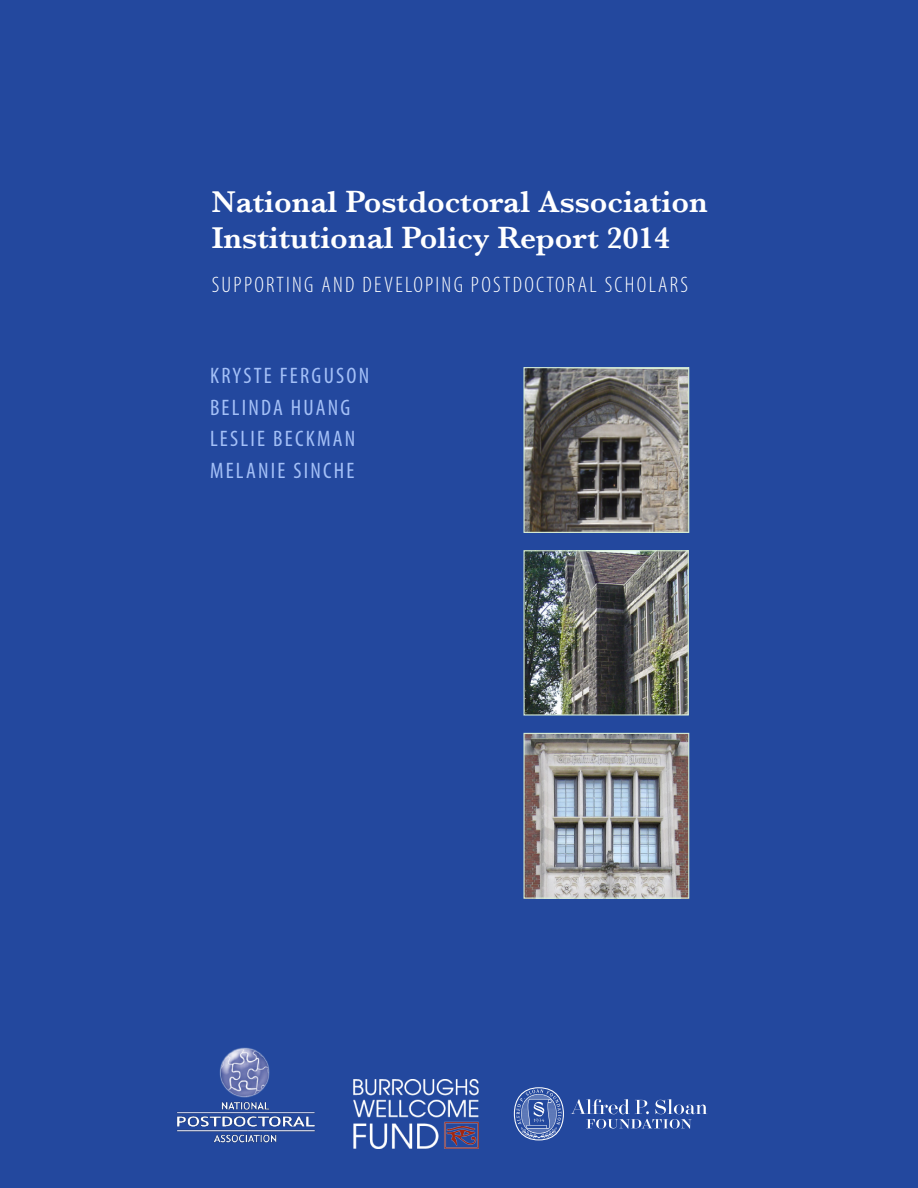
<style>
.page{position:relative;width:918px;height:1188px;background:#23489e}
.page>*{position:absolute;margin:0;border:0;box-sizing:border-box;transform-origin:0 0}
.t1{font:600 31.5px/36px "Baskerville";color:#fff}
.t2{font:condensed 22.5px/31.5px "Myriad Pro";letter-spacing:.1em;color:#a4c0f7}
.t3{font:300 condensed 22.5px "Myriad Pro";letter-spacing:.1em;color:#fff}
</style>
<div class="page">
<img style="left:354px;top:1079px;width:124px;height:69px">
<img style="left:176px;top:1047px;width:139px;height:96px">
<svg style="left:571px;top:1099px;width:136px;height:30px"></svg>
<svg style="left:514px;top:1087px;width:50px;height:53px"></svg>
<img style="left:525px;top:552px;width:162px;height:162px">
<div style="left:523px;top:550px;width:166px;height:166px;border:1px solid #d7ecd6"></div>
<img style="left:525px;top:369px;width:162px;height:162px">
<div style="left:523px;top:367px;width:166px;height:166px;border:1px solid #d7ecd6"></div>
<img style="left:525px;top:735px;width:162px;height:162px">
<div style="left:523px;top:733px;width:166px;height:166px;border:1px solid #d7ecd6"></div>
<p class="t1" style="left:212px;top:184px;width:498px">National Postdoctoral Association<br>Institutional Policy Report 2014</p>
<p class="t3" style="left:212px;top:273px;width:478px">SUPPORTING AND DEVELOPING POSTDOCTORAL SCHOLARS</p>
<p class="t2" style="left:210px;top:360px;width:161px">KRYSTE FERGUSON<br>BELINDA HUANG<br>LESLIE BECKMAN<br>MELANIE SINCHE</p>
</div>
